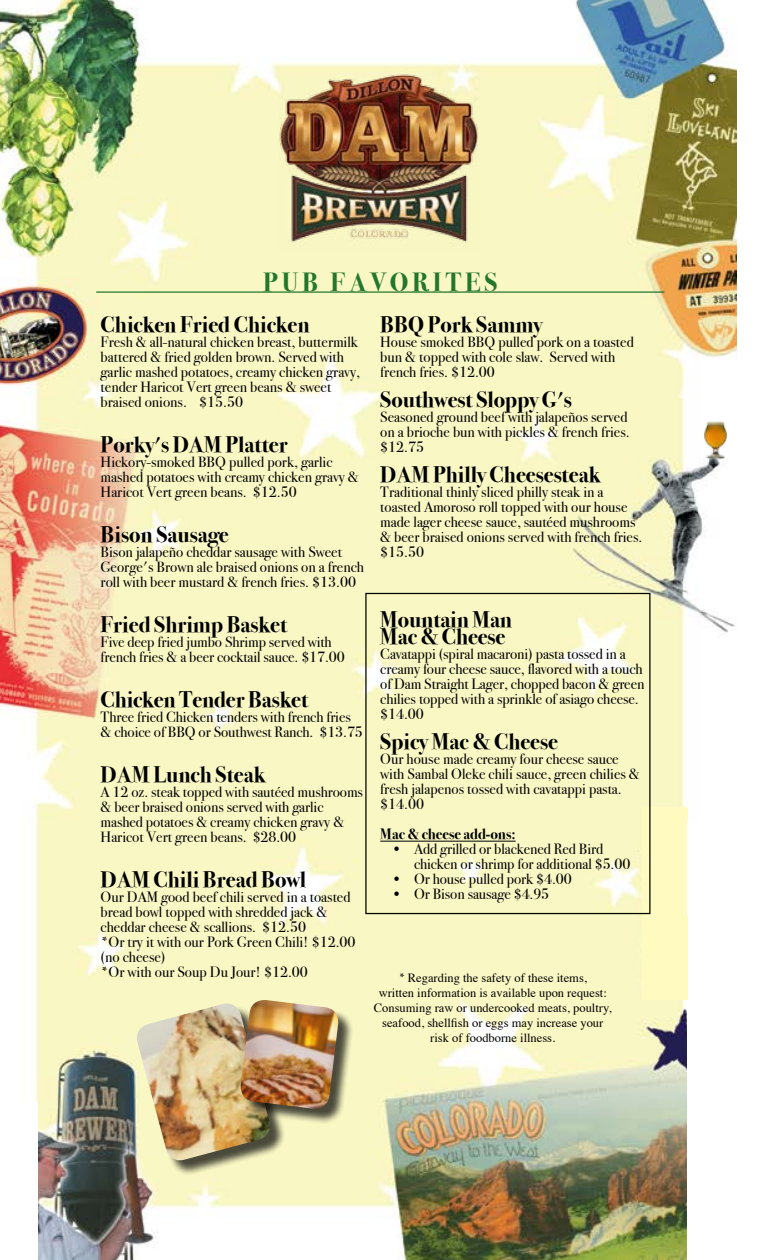
<style>
.page{position:relative;width:765px;height:1260px;background:#fff}
.page>*{position:absolute;margin:0;border:0;box-sizing:border-box;transform-origin:0 0}
.t1{font:700 26.25px "Bodoni Svty Two ITCTT";letter-spacing:.15em;color:#23772d}
.t2{font:700 22.5px/17.5px "Bodoni Svty Two ITCTT";color:#000}
.t3{font:15px/15px "Bodoni Svty Two ITCTT";color:#000}
.t4{font:700 15px "Bodoni Svty Two ITCTT";color:#000}
.t5{font:12.5px/15px "Times";color:#000;text-align:center}
.s1{font-family:"Bodoni Svty Two ITCTT";font-weight:700}
</style>
<div class="page">
<img style="left:0;top:0;width:736px;height:1260px">
<div style="left:642px;top:807px;width:45px;height:141px;background:#fffac0"></div>
<div style="left:365px;top:593px;width:286px;height:321px;border:1px solid #000"></div>
<hr style="left:380px;top:841px;width:136px;height:1px;background:#000">
<hr style="left:96px;top:291px;width:568px;height:2px;background:#23772d">
<img style="left:278px;top:68px;width:202px;height:183px">
<div style="left:0;top:1102px;width:37px;height:158px;background:#fff"></div>
<div style="left:687px;top:1027px;width:78px;height:233px;background:#fff"></div>
<div style="left:687px;top:821px;width:78px;height:233px;background:#fff"></div>
<img style="left:700px;top:417px;width:31px;height:45px">
<div style="left:138px;top:1005px;width:148px;height:171px;background:#000;opacity:.75"></div>
<img style="left:134px;top:1004px;width:139px;height:160px">
<div style="left:242px;top:1002px;width:112px;height:122px;background:#000;opacity:.75"></div>
<img style="left:239px;top:1000px;width:101px;height:110px">
<div style="left:642px;top:917px;width:45px;height:83px;background:#fffac0"></div>
<h1 class="t1" style="left:263px;top:261px;width:236px">PUB FAVORITES</h1>
<h2 class="t2" style="left:101px;top:314px;width:210px">Chicken Fried Chicken</h2>
<p class="t3" style="left:101px;top:333px;width:261px">Fresh &amp; all-natural chicken breast, buttermilk battered &amp; fried golden brown. Served with garlic mashed potatoes, creamy chicken gravy, tender Haricot Vert green beans &amp; sweet braised onions. $15.50</p>
<h2 class="t2" style="left:101px;top:434px;width:189px">Porky's DAM Platter</h2>
<p class="t3" style="left:101px;top:453px;width:260px">Hickory-smoked BBQ pulled pork, garlic mashed potatoes with creamy chicken gravy &amp;<br>Haricot Vert green beans. $12.50</p>
<h2 class="t2" style="left:101px;top:524px;width:130px">Bison Sausage</h2>
<p class="t3" style="left:101px;top:543px;width:265px">Bison jalapeño cheddar sausage with Sweet<br>George's Brown ale braised onions on a french roll with beer mustard &amp; french fries. $13.00</p>
<h2 class="t2" style="left:101px;top:614px;width:188px">Fried Shrimp Basket</h2>
<p class="t3" style="left:101px;top:633px;width:246px">Five deep fried jumbo Shrimp served with french fries &amp; a beer cocktail sauce. $17.00</p>
<h2 class="t2" style="left:101px;top:689px;width:209px">Chicken Tender Basket</h2>
<p class="t3" style="left:101px;top:708px;width:264px">Three fried Chicken tenders with french fries &amp; choice of BBQ or Southwest Ranch. $13.75</p>
<h2 class="t2" style="left:101px;top:764px;width:166px">DAM Lunch Steak</h2>
<p class="t3" style="left:101px;top:783px;width:264px">A 12 oz. steak topped with sautéed mushrooms &amp; beer braised onions served with garlic mashed potatoes &amp; creamy chicken gravy &amp; Haricot Vert green beans. $28.00</p>
<h2 class="t2" style="left:101px;top:869px;width:207px">DAM Chili Bread Bowl</h2>
<p class="t3" style="left:101px;top:888px;width:256px">Our DAM good beef chili served in a toasted bread bowl topped with shredded jack &amp; cheddar cheese &amp; scallions. $12.50<br>*Or try it with our Pork Green Chili! $12.00 (no cheese)<br>*Or with our Soup Du Jour! $12.00</p>
<h2 class="t2" style="left:380px;top:314px;width:163px">BBQ Pork Sammy</h2>
<p class="t3" style="left:380px;top:333px;width:255px">House smoked BBQ pulled pork on a toasted bun &amp; topped with cole slaw. Served with french fries. $12.00</p>
<h2 class="t2" style="left:380px;top:389px;width:193px">Southwest Sloppy G's</h2>
<p class="t3" style="left:380px;top:408px;width:251px">Seasoned ground beef with jalapeños served on a brioche bun with pickles &amp; french fries. $12.75</p>
<h2 class="t2" style="left:380px;top:464px;width:222px">DAM Philly Cheesesteak</h2>
<p class="t3" style="left:380px;top:483px;width:264px">Traditional thinly sliced philly steak in a toasted Amoroso roll topped with our house made lager cheese sauce, sautéed mushrooms &amp; beer braised onions served with french fries. $15.50</p>
<h2 class="t2" style="left:380px;top:609px;width:133px">Mountain Man<br>Mac &amp; Cheese</h2>
<p class="t3" style="left:380px;top:645px;width:266px">Cavatappi (spiral macaroni) pasta tossed in a creamy four cheese sauce, flavored with a touch of Dam Straight Lager, chopped bacon &amp; green chilies topped with a sprinkle of asiago cheese. $14.00</p>
<h2 class="t2" style="left:380px;top:731px;width:179px">Spicy Mac &amp; Cheese</h2>
<p class="t3" style="left:380px;top:750px;width:261px">Our house made creamy four cheese sauce with Sambal Oleke chili sauce, green chilies &amp; fresh jalapenos tossed with cavatappi pasta. $14.00</p>
<p class="t4" style="left:380px;top:822px;width:137px">Mac &amp; cheese add-ons:</p>
<p class="t3" style="left:414px;top:840px;width:218px;text-indent:-22px">• Add grilled or blackened Red Bird chicken or shrimp for additional $5.00</p>
<p class="t3" style="left:392px;top:870px;width:182px">• Or house pulled pork $4.00</p>
<p class="t3" style="left:392px;top:885px;width:159px">• Or Bison sausage $4.95</p>
<p class="t5" style="left:374px;top:970px;width:239px"><span class="s1">*</span> Regarding the safety of these items,<br>written information is available upon request:<br>Consuming raw or undercooked meats, poultry, seafood, shellfish or eggs may increase your risk of foodborne illness.</p>
</div>
